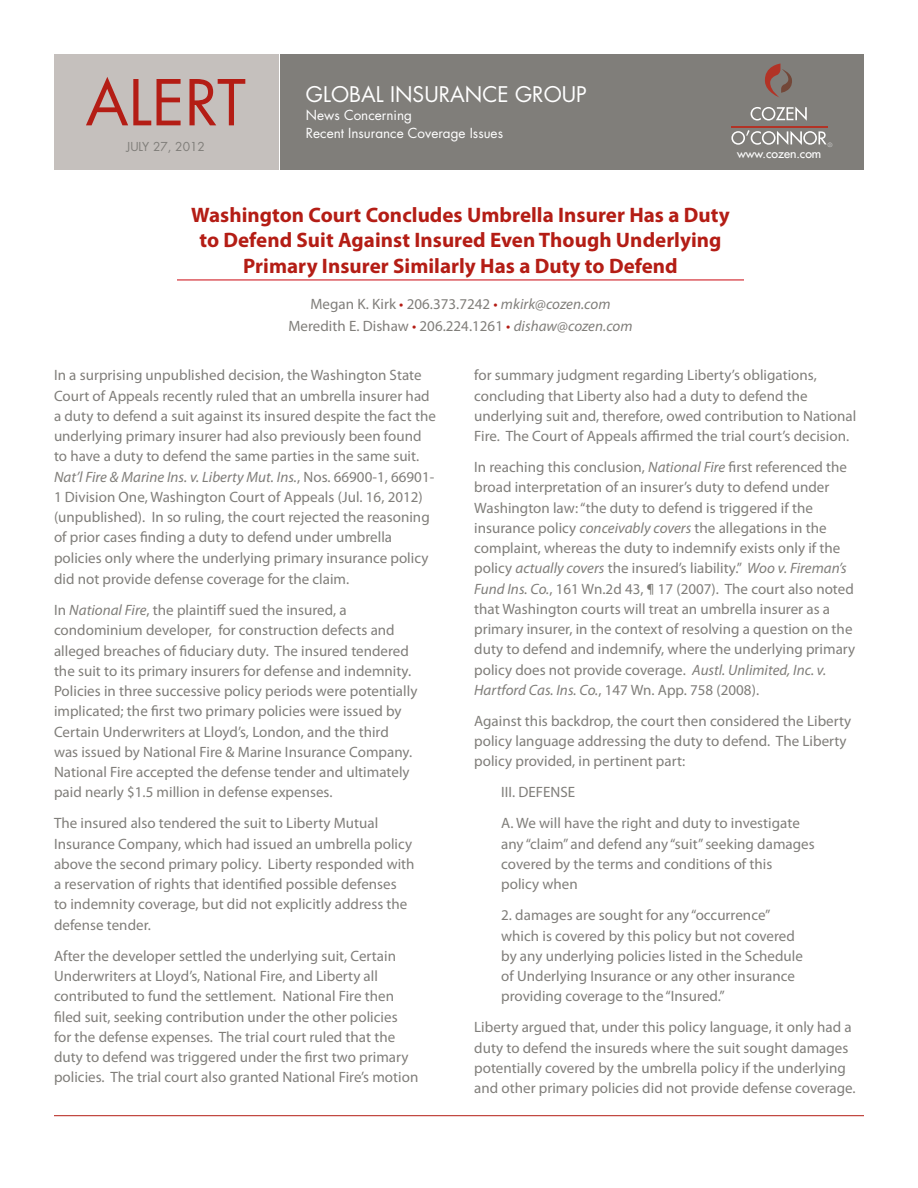
<style>
.page{position:relative;width:918px;height:1188px;background:#fff}
.page>*{position:absolute;margin:0;border:0;box-sizing:border-box;transform-origin:0 0}
.BODY_COPY{font:61.5px "Futura";color:#b41d15}
.t1{font:700 21px/25.5px "Myriad Pro";color:#b41d15;text-align:center}
.t2{font:21px "Futura";color:#fff}
.BODY_COPY-2{font:15px/20.2px "Myriad Pro";color:#807e7a}
.t3{font:13.5px "Futura";color:#fff}
.t4{font:12.15px "Futura";color:#fff}
.BODY_COPY-3{font:12px "Futura";color:#807e7a}
.t5{font:7.65px "Courier New";color:#fff}
.s1{color:#b41d15}
.s2{font-style:italic}
</style>
<div class="page">
<hr style="left:54px;top:1115px;width:810px;height:1px;background:#b41d15">
<div style="left:54px;top:55px;width:224px;height:115px;background:#c5c0bd"></div>
<div style="left:281px;top:55px;width:583px;height:115px;background:#807e7a"></div>
<svg style="left:751px;top:107px;width:56px;height:14px"></svg>
<svg style="left:731px;top:130px;width:96px;height:15px"></svg>
<hr style="left:731px;top:126px;width:96px;height:1px;background:#b23326">
<svg style="left:765px;top:64px;width:27px;height:33px"></svg>
<hr style="left:177px;top:279px;width:567px;height:1px;background:#d1232a">
<p class="t2" style="left:306px;top:81px;width:282px">GLOBAL INSURANCE GROUP</p>
<p class="t3" style="left:306px;top:106px;width:108px">News Concerning</p>
<p class="t3" style="left:306px;top:124px;width:199px">Recent Insurance Coverage Issues</p>
<p class="BODY_COPY" style="left:86px;top:76px;width:162px">ALERT</p>
<p class="BODY_COPY-3" style="left:127px;top:139px;width:80px">JULY 27, 2012</p>
<p class="t5" style="left:828px;top:140px;width:6px">®</p>
<p class="t4" style="left:737px;top:146px;width:86px">www.cozen.com</p>
<p class="t1" style="left:191px;top:201px;width:540px">Washington Court Concludes Umbrella Insurer Has a Duty to Defend Suit Against Insured Even Though Underlying<br>Primary Insurer Similarly Has a Duty to Defend</p>
<p class="BODY_COPY-2" style="left:288px;top:292px;width:346px;line-height:22.5px;text-align:center">Megan K. Kirk <span class="s1">•</span> 206.373.7242 <span class="s1">•</span> <span class="s2">mkirk@cozen.com<br></span>Meredith E. Dishaw <span class="s1">•</span> 206.224.1261 <span class="s1">•</span> <span class="s2">dishaw@cozen.com</span></p>
<p class="BODY_COPY-2" style="left:54px;top:365px;width:383px">In a surprising unpublished decision, the Washington State Court of Appeals recently ruled that an umbrella insurer had a duty to defend a suit against its insured despite the fact the underlying primary insurer had also previously been found to have a duty to defend the same parties in the same suit.<br><span class="s2">Nat’l Fire &amp; Marine Ins. v. Liberty Mut. Ins.</span>, Nos. 66900-1, 66901- 1 Division One, Washington Court of Appeals (Jul. 16, 2012) (unpublished). In so ruling, the court rejected the reasoning of prior cases finding a duty to defend under umbrella policies only where the underlying primary insurance policy did not provide defense coverage for the claim.</p>
<p class="BODY_COPY-2" style="left:54px;top:600px;width:365px">In <span class="s2">National Fire</span>, the plaintiff sued the insured, a condominium developer, for construction defects and alleged breaches of fiduciary duty. The insured tendered the suit to its primary insurers for defense and indemnity.<br>Policies in three successive policy periods were potentially implicated; the first two primary policies were issued by Certain Underwriters at Lloyd’s, London, and the third<br>was issued by National Fire &amp; Marine Insurance Company.<br>National Fire accepted the defense tender and ultimately paid nearly $1.5 million in defense expenses.</p>
<p class="BODY_COPY-2" style="left:54px;top:813px;width:362px">The insured also tendered the suit to Liberty Mutual Insurance Company, which had issued an umbrella policy above the second primary policy. Liberty responded with a reservation of rights that identified possible defenses<br>to indemnity coverage, but did not explicitly address the defense tender.</p>
<p class="BODY_COPY-2" style="left:54px;top:945px;width:366px">After the developer settled the underlying suit, Certain Underwriters at Lloyd’s, National Fire, and Liberty all contributed to fund the settlement. National Fire then filed suit, seeking contribution under the other policies for the defense expenses. The trial court ruled that the duty to defend was triggered under the first two primary policies. The trial court also granted National Fire’s motion</p>
<p class="BODY_COPY-2" style="left:474px;top:365px;width:384px">for summary judgment regarding Liberty’s obligations, concluding that Liberty also had a duty to defend the underlying suit and, therefore, owed contribution to National Fire. The Court of Appeals affirmed the trial court’s decision.</p>
<p class="BODY_COPY-2" style="left:474px;top:457px;width:383px">In reaching this conclusion, <span class="s2">National Fire</span> first referenced the broad interpretation of an insurer’s duty to defend under Washington law: “the duty to defend is triggered if the insurance policy <span class="s2">conceivably covers</span> the allegations in the complaint, whereas the duty to indemnify exists only if the policy <span class="s2">actually covers</span> the insured’s liability.” <span class="s2">Woo v. Fireman’s Fund Ins. Co.</span>, 161 Wn.2d 43, ¶ 17 (2007). The court also noted that Washington courts will treat an umbrella insurer as a primary insurer, in the context of resolving a question on the duty to defend and indemnify, where the underlying primary policy does not provide coverage. <span class="s2">Austl. Unlimited, Inc. v.<br>Hartford Cas. Ins. Co.</span>, 147 Wn. App. 758 (2008).</p>
<p class="BODY_COPY-2" style="left:474px;top:710px;width:379px">Against this backdrop, the court then considered the Liberty policy language addressing the duty to defend. The Liberty policy provided, in pertinent part:</p>
<p class="BODY_COPY-2" style="left:501px;top:782px;width:76px">III. DEFENSE</p>
<p class="BODY_COPY-2" style="left:501px;top:813px;width:315px">A. We will have the right and duty to investigate any “claim” and defend any “suit” seeking damages covered by the terms and conditions of this<br>policy when</p>
<p class="BODY_COPY-2" style="left:501px;top:905px;width:303px">2. damages are sought for any “occurrence” which is covered by this policy but not covered by any underlying policies listed in the Schedule of Underlying Insurance or any other insurance providing coverage to the “Insured.”</p>
<p class="BODY_COPY-2" style="left:474px;top:1017px;width:383px">Liberty argued that, under this policy language, it only had a duty to defend the insureds where the suit sought damages potentially covered by the umbrella policy if the underlying and other primary policies did not provide defense coverage.</p>
</div>
